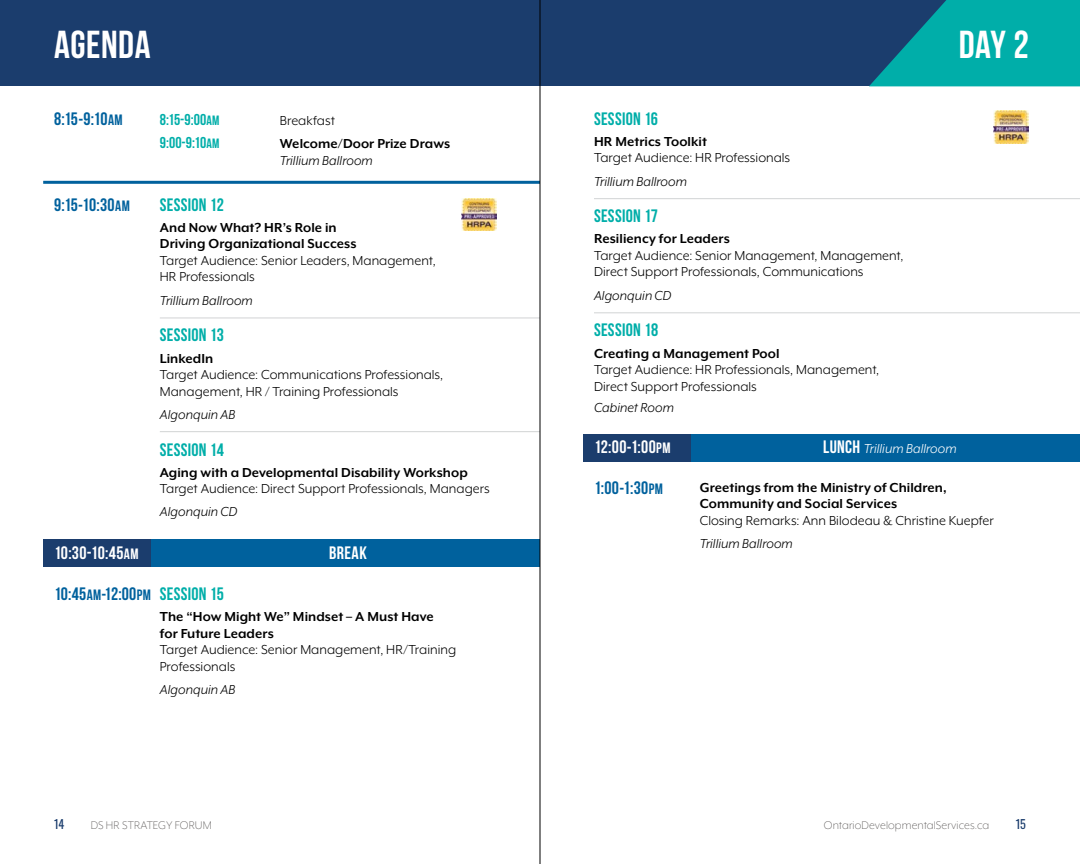
<style>
.page{position:relative;width:1080px;height:864px;background:#fff}
.page>*{position:absolute;margin:0;border:0;box-sizing:border-box;transform-origin:0 0}
.t1{font:39px "Bebas Neue";letter-spacing:.015em;color:#fff}
.t2{font:18px "Bebas Neue";letter-spacing:.015em;color:#00aea9}
.t3{font:18px "Bebas Neue";letter-spacing:-.01em;color:#00619d}
.t4{font:18px "Bebas Neue";letter-spacing:.02em;color:#fff}
.t5{font:15.75px "Bebas Neue";letter-spacing:-.01em;color:#00aea9}
.t6{font:15px/16.5px "Mr Eaves XL Mod OT";color:#000}
.t7{font:700 15px/16.5px "Mr Eaves XL Mod OT";letter-spacing:.005em;color:#000}
.t8{font:italic 15px "Mr Eaves XL Mod OT";letter-spacing:.005em;color:#000}
.t9{font:italic 15px "Mr Eaves XL Mod OT";letter-spacing:.005em;color:#fff}
.t10{font:300 12.75px "Mr Eaves XL Mod OT";letter-spacing:.01em;color:#53504f}
.t11{font:12px "Oswald";color:#1b3d6d}
.s1{font-size:15px}
.s2{font-size:13.5px}
.s3{font-family:"Bebas Neue";font-style:normal;font-size:18px}
</style>
<div class="page">
<div style="left:0;top:0;width:1080px;height:86px;background:#1b3d6d"></div>
<svg style="left:869px;top:0;width:211px;height:86px"></svg>
<div style="left:150px;top:539px;width:390px;height:28px;background:#00619d"></div>
<div style="left:43px;top:539px;width:107px;height:28px;background:#1b3d6d"></div>
<div style="left:583px;top:434px;width:497px;height:27px;background:#00619d"></div>
<div style="left:583px;top:434px;width:107px;height:27px;background:#1b3d6d"></div>
<hr style="left:43px;top:181px;width:497px;height:3px;background:#00619d">
<hr style="left:160px;top:318px;width:380px;height:1px;background:#d1d3d4">
<hr style="left:594px;top:198px;width:486px;height:1px;background:#d1d3d4">
<hr style="left:594px;top:312px;width:486px;height:1px;background:#d1d3d4">
<hr style="left:160px;top:431px;width:380px;height:1px;background:#d1d3d4">
<img style="left:462px;top:198px;width:35px;height:33px">
<img style="left:994px;top:110px;width:35px;height:33px">
<hr style="left:540px;top:0;width:1px;height:864px;background:#000">
<h1 class="t1" style="left:54px;top:24px;width:98px">AGENDA</h1>
<h1 class="t1" style="left:959px;top:24px;width:72px">DAY 2</h1>
<h1 class="t1" style="left:966px;top:24px;width:72px">DAY 1</h1>
<p class="t3" style="left:54px;top:109px;width:70px">8:15-9:10<span class="s1">AM</span></p>
<p class="t5" style="left:160px;top:111px;width:61px">8:15-9:00<span class="s2">AM</span></p>
<p class="t6" style="left:280px;top:112px;width:57px">Breakfast</p>
<p class="t5" style="left:160px;top:134px;width:61px">9:00-9:10<span class="s2">AM</span></p>
<p class="t7" style="left:280px;top:135px;width:172px">Welcome/Door Prize Draws</p>
<p class="t8" style="left:280px;top:153px;width:95px">Trillium Ballroom</p>
<p class="t3" style="left:54px;top:195px;width:77px">9:15-10:30<span class="s1">AM</span></p>
<p class="t2" style="left:160px;top:195px;width:66px">SESSION 12</p>
<p class="t7" style="left:160px;top:219px;width:198px">And Now What? HR’s Role in<br>Driving Organizational Success</p>
<p class="t6" style="left:160px;top:252px;width:277px">Target Audience: Senior Leaders, Management,<br>HR Professionals</p>
<p class="t8" style="left:160px;top:293px;width:95px">Trillium Ballroom</p>
<p class="t2" style="left:160px;top:325px;width:66px">SESSION 13</p>
<p class="t7" style="left:160px;top:350px;width:55px">LinkedIn</p>
<p class="t6" style="left:160px;top:366px;width:285px">Target Audience: Communications Professionals,<br>Management, HR / Training Professionals</p>
<p class="t8" style="left:160px;top:407px;width:77px">Algonquin AB</p>
<p class="t2" style="left:160px;top:439px;width:66px">SESSION 14</p>
<p class="t7" style="left:160px;top:464px;width:310px">Aging with a Developmental Disability Workshop</p>
<p class="t6" style="left:160px;top:480px;width:332px">Target Audience: Direct Support Professionals, Managers</p>
<p class="t8" style="left:160px;top:504px;width:79px">Algonquin CD</p>
<p class="t4" style="left:54px;top:543px;width:86px">10:30-10:45<span class="s1">AM</span></p>
<p class="t4" style="left:329px;top:543px;width:39px">BREAK</p>
<p class="t3" style="left:54px;top:584px;width:98px">10:45<span class="s1">AM</span>-12:00<span class="s1">PM</span></p>
<p class="t2" style="left:160px;top:584px;width:66px">SESSION 15</p>
<p class="t7" style="left:160px;top:608px;width:275px">The “How Might We” Mindset – A Must Have for Future Leaders</p>
<p class="t6" style="left:160px;top:641px;width:298px">Target Audience: Senior Management, HR/Training<br>Professionals</p>
<p class="t8" style="left:160px;top:682px;width:77px">Algonquin AB</p>
<p class="t2" style="left:594px;top:109px;width:66px">SESSION 16</p>
<p class="t7" style="left:594px;top:133px;width:114px">HR Metrics Toolkit</p>
<p class="t6" style="left:594px;top:150px;width:198px">Target Audience: HR Professionals</p>
<p class="t8" style="left:594px;top:174px;width:95px">Trillium Ballroom</p>
<p class="t2" style="left:594px;top:206px;width:66px">SESSION 17</p>
<p class="t7" style="left:594px;top:231px;width:137px">Resiliency for Leaders</p>
<p class="t6" style="left:594px;top:247px;width:311px">Target Audience: Senior Management, Management,<br>Direct Support Professionals, Communications</p>
<p class="t8" style="left:594px;top:288px;width:79px">Algonquin CD</p>
<p class="t2" style="left:594px;top:320px;width:66px">SESSION 18</p>
<p class="t7" style="left:594px;top:345px;width:187px">Creating a Management Pool</p>
<p class="t6" style="left:594px;top:361px;width:287px">Target Audience: HR Professionals, Management,<br>Direct Support Professionals</p>
<p class="t8" style="left:594px;top:400px;width:82px">Cabinet Room</p>
<p class="t4" style="left:594px;top:437px;width:78px">12:00-1:00<span class="s1">PM</span></p>
<p class="t9" style="left:823px;top:441px;width:135px"><span class="s3">LUNCH</span> Trillium Ballroom</p>
<p class="t7" style="left:700px;top:479px;width:248px">Greetings from the Ministry of Children,<br>Community and Social Services</p>
<p class="t6" style="left:700px;top:512px;width:296px">Closing Remarks: Ann Bilodeau &amp; Christine Kuepfer</p>
<p class="t8" style="left:700px;top:536px;width:95px">Trillium Ballroom</p>
<p class="t3" style="left:594px;top:478px;width:70px">1:00-1:30<span class="s1">PM</span></p>
<p class="t11" style="left:54px;top:813px;width:12px">14</p>
<p class="t10" style="left:91px;top:818px;width:123px">DS HR STRATEGY FORUM</p>
<p class="t10" style="left:824px;top:818px;width:167px">OntarioDevelopmentalServices.ca</p>
<p class="t11" style="left:1016px;top:813px;width:12px">15</p>
</div>
